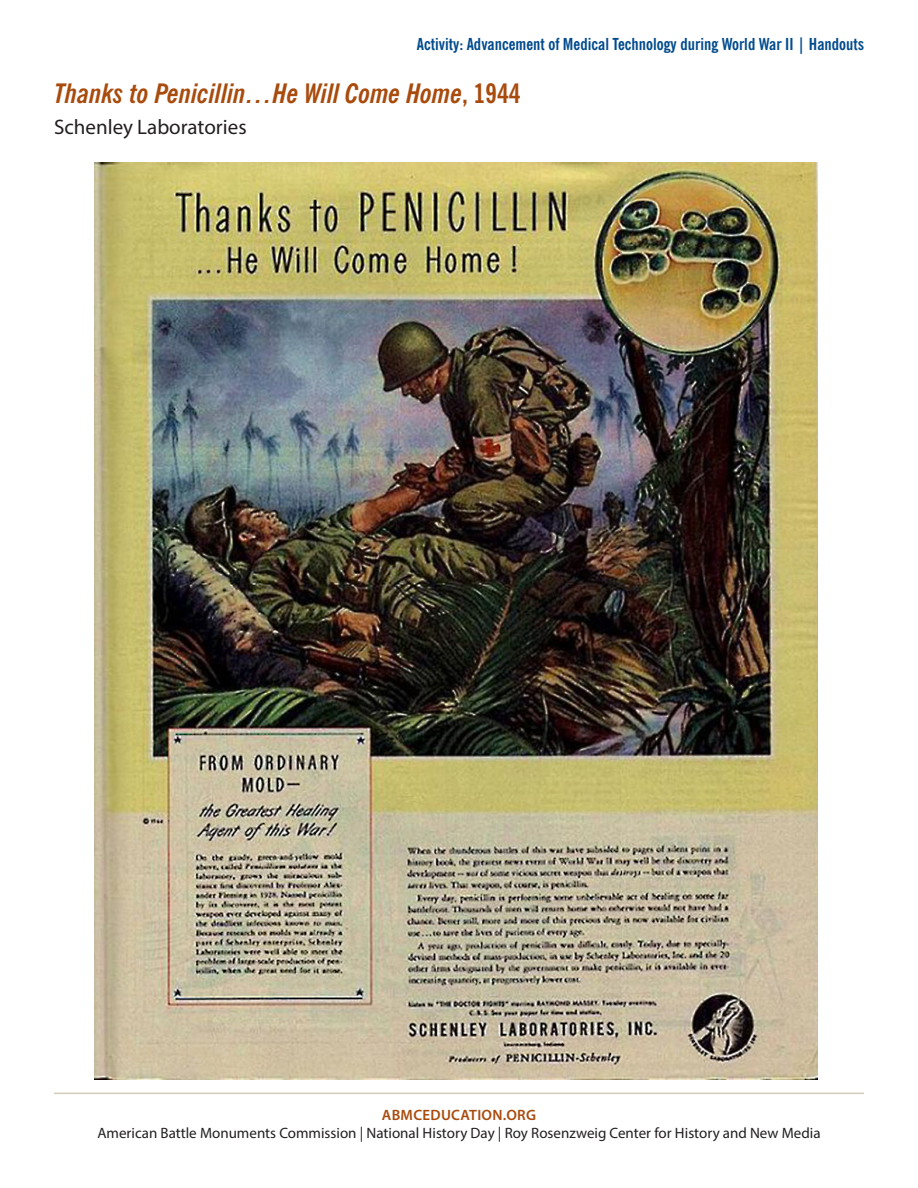
<style>
.page{position:relative;width:918px;height:1188px;background:#fff}
.page>*{position:absolute;margin:0;border:0;box-sizing:border-box;transform-origin:0 0}
.t1{font:italic 700 condensed 27px "News Gothic BT";color:#a84b0d}
.t2{font:21px "Myriad Pro";color:#231f20}
.t3{font:700 condensed 16.5px "News Gothic BT";color:#004a8d}
.t4{font:15px "Myriad Pro";color:#231f20}
.t5{font:600 15px "Myriad Pro";letter-spacing:.02em;color:#a84b0d}
.s1{font-style:normal}
</style>
<div class="page">
<hr style="left:54px;top:1093px;width:810px;height:1px;background:#d2cbb8">
<img style="left:95px;top:162px;width:722px;height:918px">
<p class="t3" style="left:417px;top:34px;width:449px">Activity: Advancement of Medical Technology during World War II | Handouts</p>
<h1 class="t1" style="left:54px;top:77px;width:468px">Thanks to Penicillin…He Will Come Home<span class="s1">, 1944</span></h1>
<h2 class="t2" style="left:54px;top:114px;width:194px">Schenley Laboratories</h2>
<p class="t5" style="left:382px;top:1105px;width:156px">ABMCEDUCATION.ORG</p>
<p class="t4" style="left:97px;top:1123px;width:725px">American Battle Monuments Commission | National History Day | Roy Rosenzweig Center for History and New Media</p>
</div>
